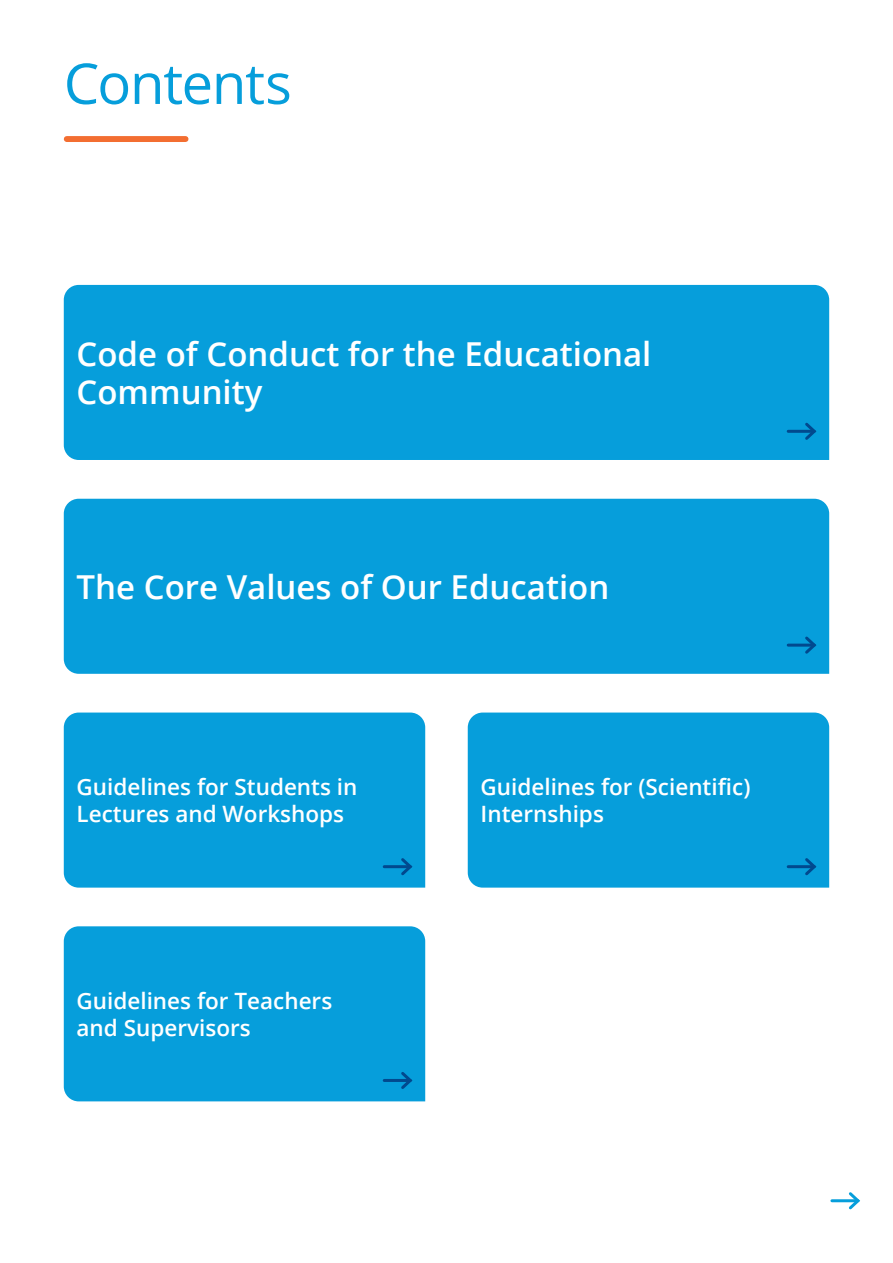
<style>
.page{position:relative;width:893px;height:1263px;background:#fff}
.page>*{position:absolute;margin:0;border:0;box-sizing:border-box;transform-origin:0 0}
.kop_39_42{font:56.25px "Open Sans";letter-spacing:-.025em;color:#069edb}
.subkop_groot_22_25{font:600 33px/37.5px "Open Sans";color:#fff}
.subkop_groot_22_25-2{font:600 22.5px/27px "Open Sans";color:#fff}
</style>
<div class="page">
<div style="left:67px;top:136px;width:119px;height:6px;background:#f36e31"></div>
<div style="left:64px;top:285px;width:765px;height:175px;background:#069edb"></div>
<div style="left:64px;top:712px;width:361px;height:176px;background:#069edb"></div>
<div style="left:64px;top:926px;width:361px;height:175px;background:#069edb"></div>
<div style="left:64px;top:499px;width:765px;height:175px;background:#069edb"></div>
<div style="left:468px;top:712px;width:361px;height:176px;background:#069edb"></div>
<hr style="left:832px;top:1199px;width:26px;height:3px;background:#069edb">
<svg style="left:846px;top:1192px;width:14px;height:18px"></svg>
<hr style="left:788px;top:430px;width:26px;height:3px;background:#01498e">
<svg style="left:802px;top:420px;width:17px;height:23px"></svg>
<hr style="left:788px;top:644px;width:26px;height:3px;background:#01498e">
<svg style="left:802px;top:634px;width:17px;height:22px"></svg>
<hr style="left:788px;top:865px;width:26px;height:3px;background:#01498e">
<svg style="left:802px;top:855px;width:17px;height:23px"></svg>
<hr style="left:384px;top:865px;width:26px;height:3px;background:#01498e">
<svg style="left:398px;top:855px;width:17px;height:23px"></svg>
<hr style="left:384px;top:1079px;width:26px;height:3px;background:#01498e">
<svg style="left:398px;top:1069px;width:17px;height:23px"></svg>
<p class="kop_39_42" style="left:64px;top:45px;width:230px">Contents</p>
<p class="subkop_groot_22_25" style="left:77px;top:335px;width:576px">Code of Conduct for the Educational<br>Community</p>
<p class="subkop_groot_22_25" style="left:77px;top:567px;width:534px">The Core Values of Our Education</p>
<p class="subkop_groot_22_25-2" style="left:77px;top:773px;width:282px">Guidelines for Students in<br>Lectures and Workshops</p>
<p class="subkop_groot_22_25-2" style="left:77px;top:987px;width:257px">Guidelines for Teachers and Supervisors</p>
<p class="subkop_groot_22_25-2" style="left:480px;top:773px;width:271px">Guidelines for (Scientific)<br>Internships</p>
</div>
